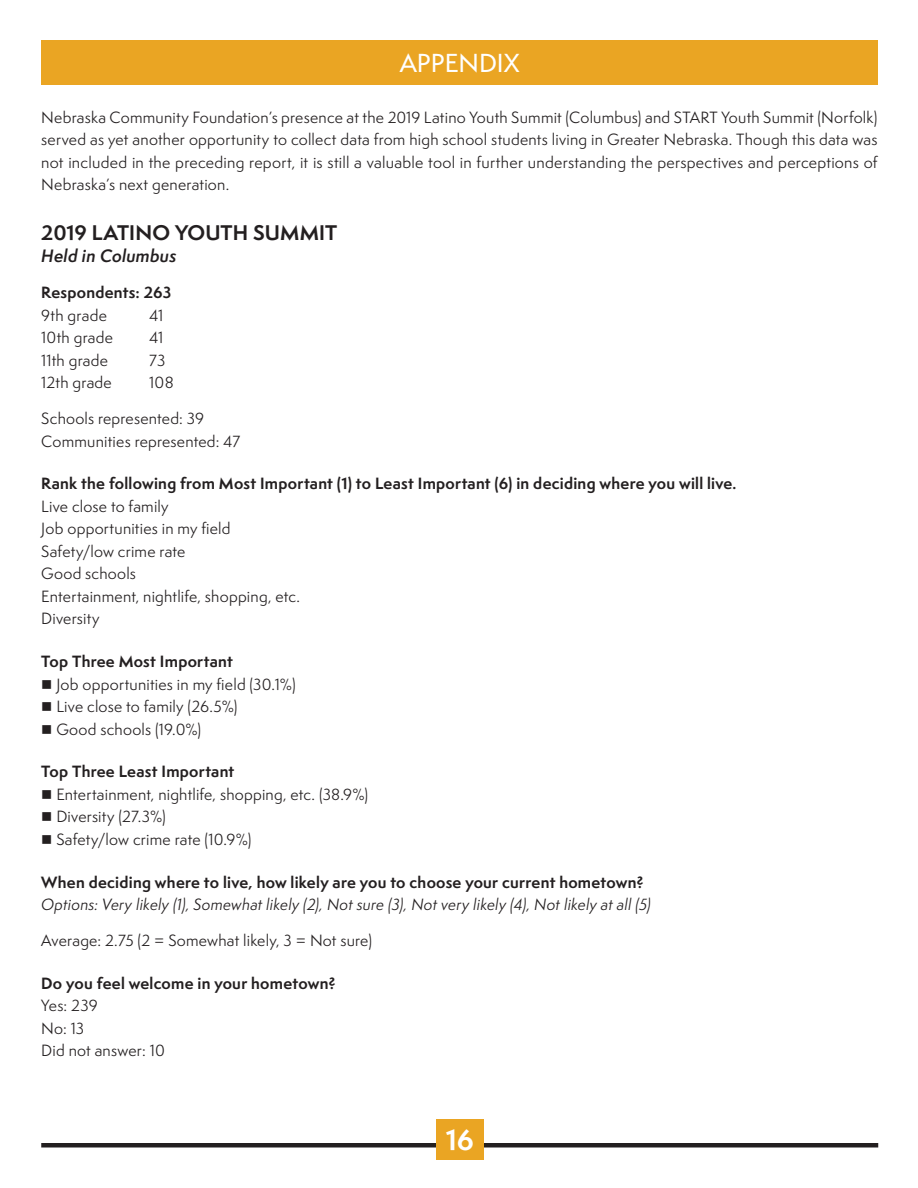
<style>
.page{position:relative;width:918px;height:1188px;background:#fff}
.page>*{position:absolute;margin:0;border:0;box-sizing:border-box;transform-origin:0 0}
.t1{font:700 27px "Semplicita Pro";color:#fff}
.t2{font:500 24px "Semplicita Pro";color:#fff}
.t3{font:700 19.5px "Semplicita Pro";color:#231f20}
.t4{font:italic 600 16.5px "Semplicita Pro";letter-spacing:.01em;color:#231f20}
.t5{font:15px/22.5px "Semplicita Pro";letter-spacing:.015em;color:#231f20}
.t6{font:700 15px "Semplicita Pro";letter-spacing:.02em;color:#231f20}
.t7{font:italic 15px "Semplicita Pro";letter-spacing:.015em;color:#231f20}
</style>
<div class="page">
<div style="left:41px;top:1143px;width:837px;height:5px;background:#231f20"></div>
<div style="left:436px;top:1119px;width:48px;height:41px;background:#eaa523"></div>
<div style="left:41px;top:40px;width:837px;height:45px;background:#eaa523"></div>
<h2 class="t2" style="left:400px;top:46px;width:121px">APPENDIX</h2>
<p class="t5" style="left:41px;top:105px;width:838px;text-align:justify">Nebraska Community Foundation’s presence at the 2019 Latino Youth Summit (Columbus) and START Youth Summit (Norfolk) served as yet another opportunity to collect data from high school students living in Greater Nebraska. Though this data was not included in the preceding report, it is still a valuable tool in further understanding the perspectives and perceptions of Nebraska’s next generation.</p>
<h3 class="t3" style="left:41px;top:218px;width:297px">2019 LATINO YOUTH SUMMIT</h3>
<p class="t4" style="left:41px;top:244px;width:137px">Held in Columbus</p>
<p class="t6" style="left:41px;top:281px;width:132px">Respondents: 263</p>
<p class="t5" style="left:41px;top:303px;width:67px">9th grade</p>
<p class="t5" style="left:149px;top:303px;width:16px">41</p>
<p class="t5" style="left:41px;top:326px;width:73px">10th grade</p>
<p class="t5" style="left:149px;top:326px;width:16px">41</p>
<p class="t5" style="left:41px;top:348px;width:68px">11th grade</p>
<p class="t5" style="left:149px;top:348px;width:18px">73</p>
<p class="t5" style="left:41px;top:371px;width:72px">12th grade</p>
<p class="t5" style="left:149px;top:371px;width:26px">108</p>
<p class="t5" style="left:41px;top:407px;width:200px">Schools represented: 39<br>Communities represented: 47</p>
<p class="t6" style="left:41px;top:472px;width:695px">Rank the following from Most Important (1) to Least Important (6) in deciding where you will live.</p>
<p class="t5" style="left:41px;top:495px;width:260px">Live close to family<br>Job opportunities in my field<br>Safety/low crime rate<br>Good schools<br>Entertainment, nightlife, shopping, etc.<br>Diversity</p>
<p class="t6" style="left:41px;top:650px;width:193px">Top Three Most Important</p>
<p class="t5" style="left:41px;top:672px;width:256px">■ Job opportunities in my field (30.1%)</p>
<p class="t5" style="left:41px;top:695px;width:198px">■ Live close to family (26.5%)</p>
<p class="t5" style="left:41px;top:717px;width:162px">■ Good schools (19.0%)</p>
<p class="t6" style="left:41px;top:760px;width:195px">Top Three Least Important</p>
<p class="t5" style="left:41px;top:783px;width:329px">■ Entertainment, nightlife, shopping, etc. (38.9%)</p>
<p class="t5" style="left:41px;top:805px;width:126px">■ Diversity (27.3%)</p>
<p class="t5" style="left:41px;top:828px;width:212px">■ Safety/low crime rate (10.9%)</p>
<p class="t6" style="left:41px;top:871px;width:604px">When deciding where to live, how likely are you to choose your current hometown?</p>
<p class="t7" style="left:41px;top:894px;width:611px">Options: Very likely (1), Somewhat likely (2), Not sure (3), Not very likely (4), Not likely at all (5)</p>
<p class="t5" style="left:41px;top:929px;width:332px">Average: 2.75 (2 = Somewhat likely, 3 = Not sure)</p>
<p class="t6" style="left:41px;top:972px;width:296px">Do you feel welcome in your hometown?</p>
<p class="t5" style="left:41px;top:994px;width:125px">Yes: 239<br>No: 13<br>Did not answer: 10</p>
<h1 class="t1" style="left:446px;top:1119px;width:30px">16</h1>
</div>
